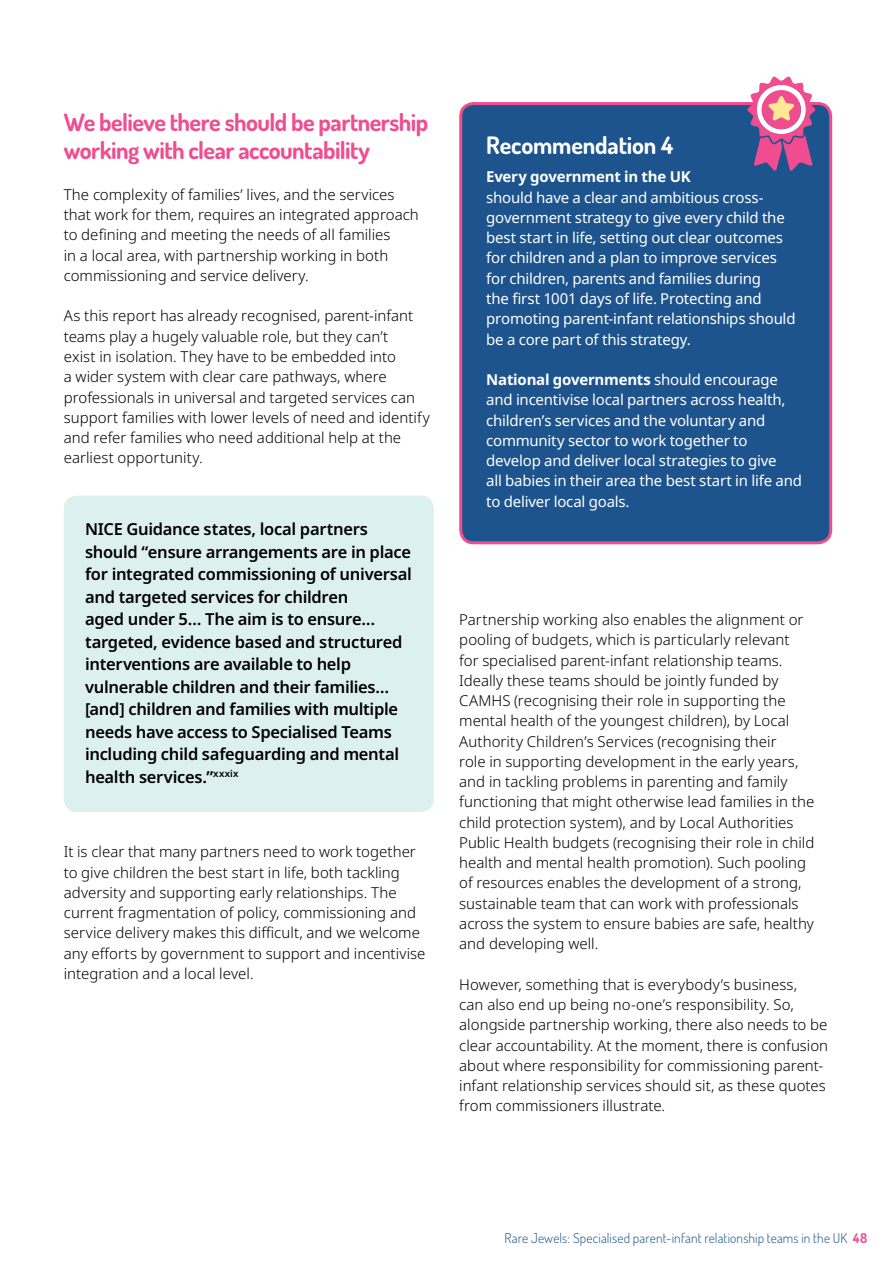
<style>
.page{position:relative;width:893px;height:1263px;background:#fff}
.page>*{position:absolute;margin:0;border:0;box-sizing:border-box;transform-origin:0 0}
.t1{font:700 24px/28.5px "Dosis";letter-spacing:-.025em;color:#ef4d8f}
.t2{font:700 24px "Dosis";letter-spacing:-.005em;color:#fff}
.t3{font:600 16.5px/22.5px "Noto Sans";letter-spacing:-.02em;color:#000}
.t4{font:300 15px/20.2px "Noto Sans";color:#000}
.t5{font:15px/20.2px "Noto Sans";letter-spacing:-.015em;color:#fff}
.t6{font:700 15px "Noto Sans";letter-spacing:-.015em;color:#fff}
.t7{font:300 13.5px "Dosis";letter-spacing:.01em;color:#1d548d}
.s1{font-weight:700}
.s2{font-weight:700;color:#ef4d8f}
</style>
<div class="page">
<div style="left:64px;top:496px;width:370px;height:316px;background:#dcf0f0;border-radius:13px"></div>
<div style="left:461px;top:104px;width:370px;height:439px;background:#1d548d;border-radius:13px"></div>
<div style="left:459px;top:102px;width:373px;height:442px;border:3px solid #ef4d8f;border-radius:13px"></div>
<svg style="left:747px;top:76px;width:68px;height:95px"></svg>
<h1 class="t1" style="left:64px;top:107px;width:366px">We believe there should be partnership working with clear accountability</h1>
<p class="t4" style="left:64px;top:185px;width:357px">The complexity of families’ lives, and the services that work for them, requires an integrated approach to defining and meeting the needs of all families<br>in a local area, with partnership working in both commissioning and service delivery.</p>
<p class="t4" style="left:64px;top:306px;width:367px">As this report has already recognised, parent-infant teams play a hugely valuable role, but they can’t<br>exist in isolation. They have to be embedded into<br>a wider system with clear care pathways, where professionals in universal and targeted services can support families with lower levels of need and identify and refer families who need additional help at the earliest opportunity.</p>
<p class="t3" style="left:85px;top:518px;width:328px">NICE Guidance states, local partners should “ensure arrangements are in place for integrated commissioning of universal and targeted services for children<br>aged under 5… The aim is to ensure… targeted, evidence based and structured interventions are available to help vulnerable children and their families… [and] children and families with multiple needs have access to Specialised Teams including child safeguarding and mental health services.”<sup>xxxix</sup></p>
<p class="t4" style="left:64px;top:842px;width:363px">It is clear that many partners need to work together to give children the best start in life, both tackling adversity and supporting early relationships. The current fragmentation of policy, commissioning and service delivery makes this difficult, and we welcome any efforts by government to support and incentivise integration and a local level.</p>
<h1 class="t2" style="left:486px;top:129px;width:188px">Recommendation 4</h1>
<p class="t6" style="left:486px;top:166px;width:206px">Every government in the UK</p>
<p class="t5" style="left:486px;top:188px;width:311px">should have a clear and ambitious cross&shy;government strategy to give every child the best start in life, setting out clear outcomes for children and a plan to improve services for children, parents and families during<br>the first 1001 days of life. Protecting and promoting parent-infant relationships should be a core part of this strategy.</p>
<p class="t5" style="left:486px;top:370px;width:317px"><span class="s1">National governments</span> should encourage and incentivise local partners across health, children’s services and the voluntary and community sector to work together to develop and deliver local strategies to give<br>all babies in their area the best start in life and to deliver local goals.</p>
<p class="t4" style="left:459px;top:610px;width:357px">Partnership working also enables the alignment or pooling of budgets, which is particularly relevant<br>for specialised parent-infant relationship teams.<br>Ideally these teams should be jointly funded by CAMHS (recognising their role in supporting the mental health of the youngest children), by Local Authority Children’s Services (recognising their<br>role in supporting development in the early years, and in tackling problems in parenting and family functioning that might otherwise lead families in the child protection system), and by Local Authorities Public Health budgets (recognising their role in child health and mental health promotion). Such pooling of resources enables the development of a strong, sustainable team that can work with professionals across the system to ensure babies are safe, healthy and developing well.</p>
<p class="t4" style="left:459px;top:974px;width:370px">However, something that is everybody’s business,<br>can also end up being no-one’s responsibility. So, alongside partnership working, there also needs to be clear accountability. At the moment, there is confusion about where responsibility for commissioning parent&shy;infant relationship services should sit, as these quotes from commissioners illustrate.</p>
<p class="t7" style="left:505px;top:1229px;width:364px">Rare Jewels: Specialised parent-infant relationship teams in the UK <span class="s2">48</span></p>
</div>
